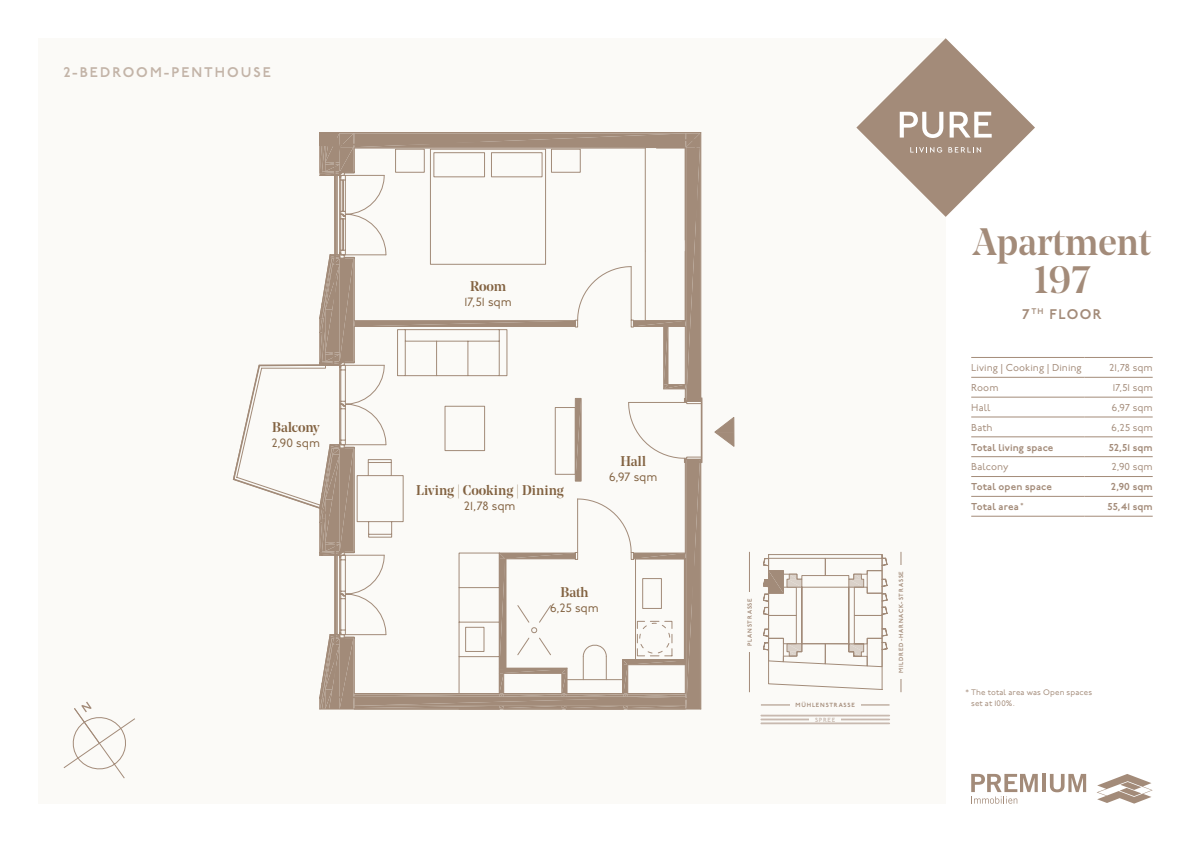
<style>
.page{position:relative;width:1191px;height:842px;background:#fff}
.page>*{position:absolute;margin:0;border:0;box-sizing:border-box;transform-origin:0 0}
.t1{font:500 38px/38.3px "Noe Display";color:#a38b79;text-align:center}
.t2{font:500 14px "Noe Display";color:#826241}
.t3{font:600 14px "P22 Underground";letter-spacing:.14em;color:#c3b4a8}
.t4{font:600 14px "P22 Underground";letter-spacing:.095em;color:#a38b79}
.t5{font:12px "P22 Underground";letter-spacing:-.005em;color:#826241}
.t6{font:10px "P22 Underground";letter-spacing:.005em;color:#a38b79}
.t7{font:600 10px "P22 Underground";letter-spacing:.01em;color:#a38b79}
.t8{font:8px/11px "P22 Underground";letter-spacing:.02em;color:#a38b79}
.t9{font:600 6px "P22 Underground";letter-spacing:.13em;color:#a38b79}
.t10{font:600 6px "P22 Underground";letter-spacing:.13em;color:#c8b9af}
</style>
<div class="page">
<div style="left:38px;top:38px;width:907px;height:766px;background:#fbfaf7"></div>
<svg style="left:233px;top:364px;width:86px;height:145px"></svg>
<svg style="left:701px;top:417px;width:33px;height:206px"></svg>
<svg style="left:319px;top:132px;width:382px;height:578px"></svg>
<div style="left:319px;top:132px;width:18px;height:14px;background:#a28b79"></div>
<svg style="left:856px;top:38px;width:179px;height:179px"></svg>
<hr style="left:971px;top:357px;width:113px;height:1px;background:#a38b79">
<hr style="left:1084px;top:357px;width:68px;height:1px;background:#a38b79">
<hr style="left:971px;top:377px;width:113px;height:1px;background:#a38b79">
<hr style="left:1084px;top:377px;width:68px;height:1px;background:#a38b79">
<hr style="left:971px;top:397px;width:113px;height:1px;background:#a38b79">
<hr style="left:1084px;top:397px;width:68px;height:1px;background:#a38b79">
<hr style="left:971px;top:417px;width:113px;height:1px;background:#a38b79">
<hr style="left:1084px;top:417px;width:68px;height:1px;background:#a38b79">
<hr style="left:971px;top:437px;width:113px;height:1px;background:#a38b79">
<hr style="left:1084px;top:437px;width:68px;height:1px;background:#a38b79">
<hr style="left:971px;top:456px;width:113px;height:1px;background:#a38b79">
<hr style="left:1084px;top:456px;width:68px;height:1px;background:#a38b79">
<hr style="left:971px;top:476px;width:113px;height:1px;background:#a38b79">
<hr style="left:1084px;top:476px;width:68px;height:1px;background:#a38b79">
<hr style="left:971px;top:496px;width:113px;height:1px;background:#a38b79">
<hr style="left:1084px;top:496px;width:68px;height:1px;background:#a38b79">
<hr style="left:971px;top:516px;width:113px;height:1px;background:#a38b79">
<hr style="left:1084px;top:516px;width:68px;height:1px;background:#a38b79">
<hr style="left:1042px;top:774px;width:3px;height:18px;background:#a38b79">
<svg style="left:1050px;top:774px;width:36px;height:18px"></svg>
<svg style="left:1097px;top:774px;width:55px;height:30px"></svg>
<svg style="left:971px;top:774px;width:66px;height:30px"></svg>
<svg style="left:63px;top:702px;width:72px;height:77px"></svg>
<svg style="left:763px;top:554px;width:124px;height:136px"></svg>
<hr style="left:900px;top:552px;width:1px;height:140px;background:#a38b79">
<div style="left:898px;top:565px;width:5px;height:114px;background:#fbfaf7"></div>
<hr style="left:749px;top:552px;width:1px;height:140px;background:#a38b79">
<hr style="left:747px;top:592px;width:4px;height:60px;background:#fbfaf7">
<hr style="left:761px;top:705px;width:128px;height:1px;background:#a38b79">
<hr style="left:790px;top:703px;width:70px;height:4px;background:#fbfaf7">
<svg style="left:761px;top:715px;width:128px;height:9px"></svg>
<h2 class="t3" style="left:64px;top:64px;width:208px">2-BEDROOM-PENTHOUSE</h2>
<h2 class="t2" style="left:272px;top:418px;width:49px">Balcony</h2>
<p class="t5" style="left:272px;top:436px;width:50px">2,90 sqm</p>
<h2 class="t2" style="left:470px;top:277px;width:37px">Room</h2>
<p class="t5" style="left:464px;top:295px;width:49px">17,51 sqm</p>
<h2 class="t2" style="left:416px;top:482px;width:149px">Living | Cooking | Dining</h2>
<p class="t5" style="left:464px;top:499px;width:53px">21,78 sqm</p>
<h2 class="t2" style="left:620px;top:452px;width:27px">Hall</h2>
<p class="t5" style="left:609px;top:470px;width:50px">6,97 sqm</p>
<h2 class="t2" style="left:560px;top:584px;width:30px">Bath</h2>
<p class="t5" style="left:550px;top:602px;width:50px">6,25 sqm</p>
<p class="t9" style="left:746px;top:646px;width:49px;rotate:-90deg">PLANSTRASSE</p>
<p class="t9" style="left:795px;top:702px;width:61px">MÜHLENSTRASSE</p>
<p class="t10" style="left:815px;top:716px;width:22px">SPREE</p>
<p class="t9" style="left:897px;top:673px;width:103px;rotate:-90deg">MILDRED-HARNACK-STRASSE</p>
<h1 class="t1" style="left:972px;top:222px;width:180px">Apartment<br>197</h1>
<h2 class="t4" style="left:1022px;top:306px;width:81px">7 <sup>TH</sup> FLOOR</h2>
<p class="t6" style="left:971px;top:362px;width:112px">Living | Cooking | Dining</p>
<p class="t6" style="left:1109px;top:362px;width:45px">21,78 sqm</p>
<p class="t6" style="left:971px;top:382px;width:29px">Room</p>
<p class="t6" style="left:1112px;top:382px;width:41px">17,51 sqm</p>
<p class="t6" style="left:971px;top:402px;width:21px">Hall</p>
<p class="t6" style="left:1111px;top:402px;width:42px">6,97 sqm</p>
<p class="t6" style="left:971px;top:422px;width:23px">Bath</p>
<p class="t6" style="left:1111px;top:422px;width:43px">6,25 sqm</p>
<p class="t7" style="left:971px;top:441px;width:84px">Total living space</p>
<p class="t7" style="left:1108px;top:441px;width:45px">52,51 sqm</p>
<p class="t6" style="left:971px;top:461px;width:39px">Balcony</p>
<p class="t6" style="left:1112px;top:461px;width:42px">2,90 sqm</p>
<p class="t7" style="left:971px;top:481px;width:82px">Total open space</p>
<p class="t7" style="left:1111px;top:481px;width:43px">2,90 sqm</p>
<p class="t7" style="left:971px;top:501px;width:54px">Total area <sup>*</sup></p>
<p class="t7" style="left:1107px;top:501px;width:47px">55,41 sqm</p>
<p class="t8" style="left:971px;top:687px;width:122px;text-indent:-6px">* The total area was Open spaces set at 100%.</p>
</div>
